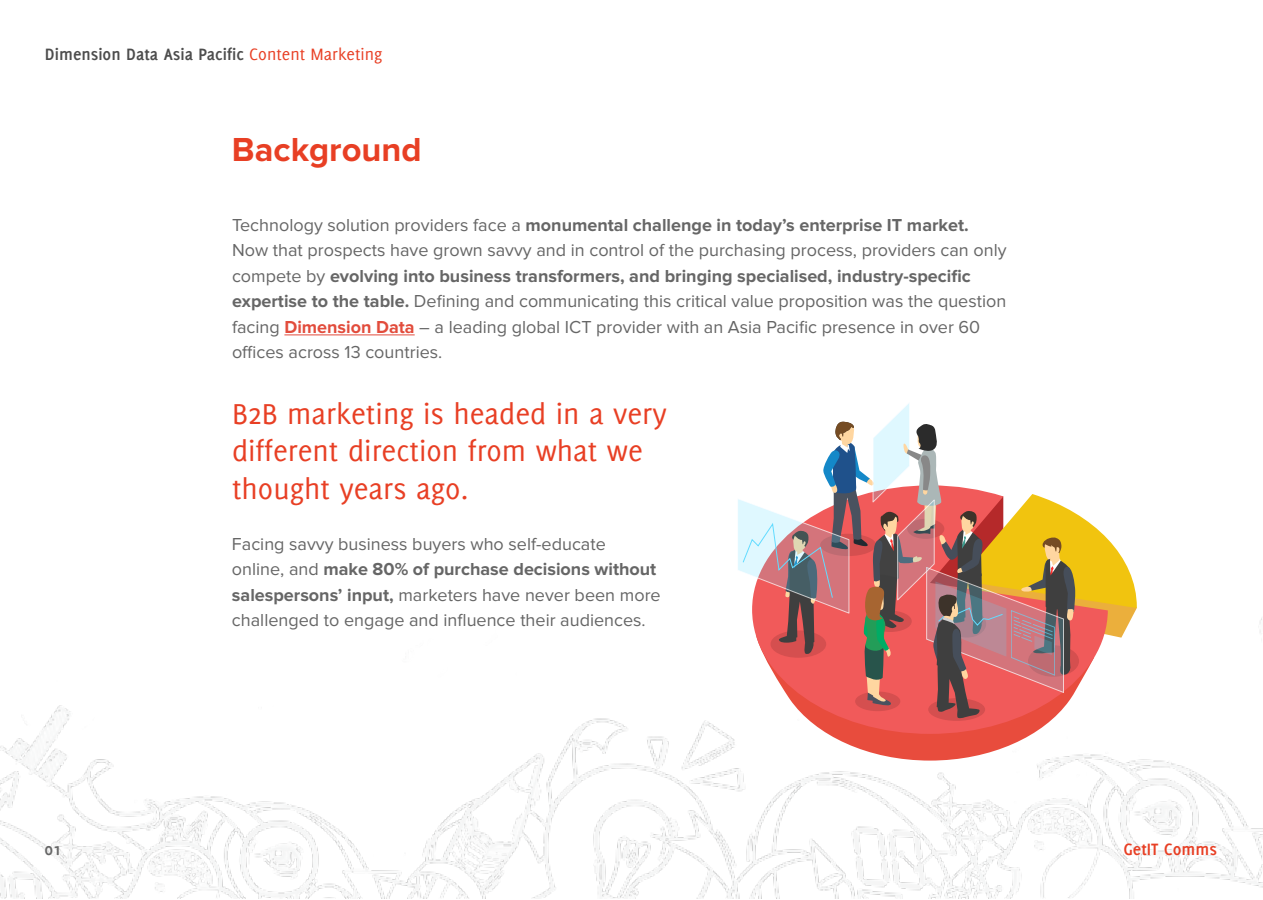
<style>
.page{position:relative;width:1263px;height:900px;background:#fff}
.page>*{position:absolute;margin:0;border:0;box-sizing:border-box;transform-origin:0 0}
.t1{font:700 34.5px "Proxima Nova";color:#e83f24}
.t2{font:31.5px/37.5px "Delicious";color:#e83f24}
.t3{font:18px/25.5px "Proxima Nova";color:#666}
.t4{font:700 18px "Delicious";color:#4d4d4d}
.t5{font:700 18px "Delicious";color:#e83f24}
.t6{font:700 18px "Delicious";color:#666}
.s1{font-weight:400;color:#e83f24}
.s2{font-weight:700}
.s3{font-weight:700;color:#e24c3c}
</style>
<div class="page">
<img style="left:0;top:334px;width:1263px;height:565px">
<hr style="left:284px;top:335px;width:131px;height:1px;background:#e24c3c">
<svg style="left:755px;top:734px;width:348px;height:27px"></svg>
<svg style="left:752px;top:719px;width:356px;height:15px"></svg>
<svg style="left:928px;top:698px;width:57px;height:23px"></svg>
<svg style="left:737px;top:402px;width:400px;height:317px"></svg>
<p class="t4" style="left:45px;top:44px;width:339px">Dimension Data Asia Pacific <span class="s1">Content Marketing</span></p>
<h1 class="t1" style="left:232px;top:129px;width:191px">Background</h1>
<p class="t3" style="left:232px;top:212px;width:776px">Technology solution providers face a <span class="s2">monumental challenge in today’s enterprise IT market.<br></span>Now that prospects have grown savvy and in control of the purchasing process, providers can only compete by <span class="s2">evolving into business transformers, and bringing specialised, industry-specific expertise to the table.</span> Defining and communicating this critical value proposition was the question facing <span class="s3">Dimension Data</span> – a leading global ICT provider with an Asia Pacific presence in over 60 offices across 13 countries.</p>
<h2 class="t2" style="left:232px;top:394px;width:436px">B2B marketing is headed in a very different direction from what we thought years ago.</h2>
<p class="t3" style="left:232px;top:531px;width:430px">Facing savvy business buyers who self-educate online, and <span class="s2">make 80% of purchase decisions without salespersons’ input,</span> marketers have never been more challenged to engage and influence their audiences.</p>
<p class="t6" style="left:45px;top:839px;width:18px">01</p>
<p class="t5" style="left:1124px;top:839px;width:95px">GetIT Comms</p>
</div>
